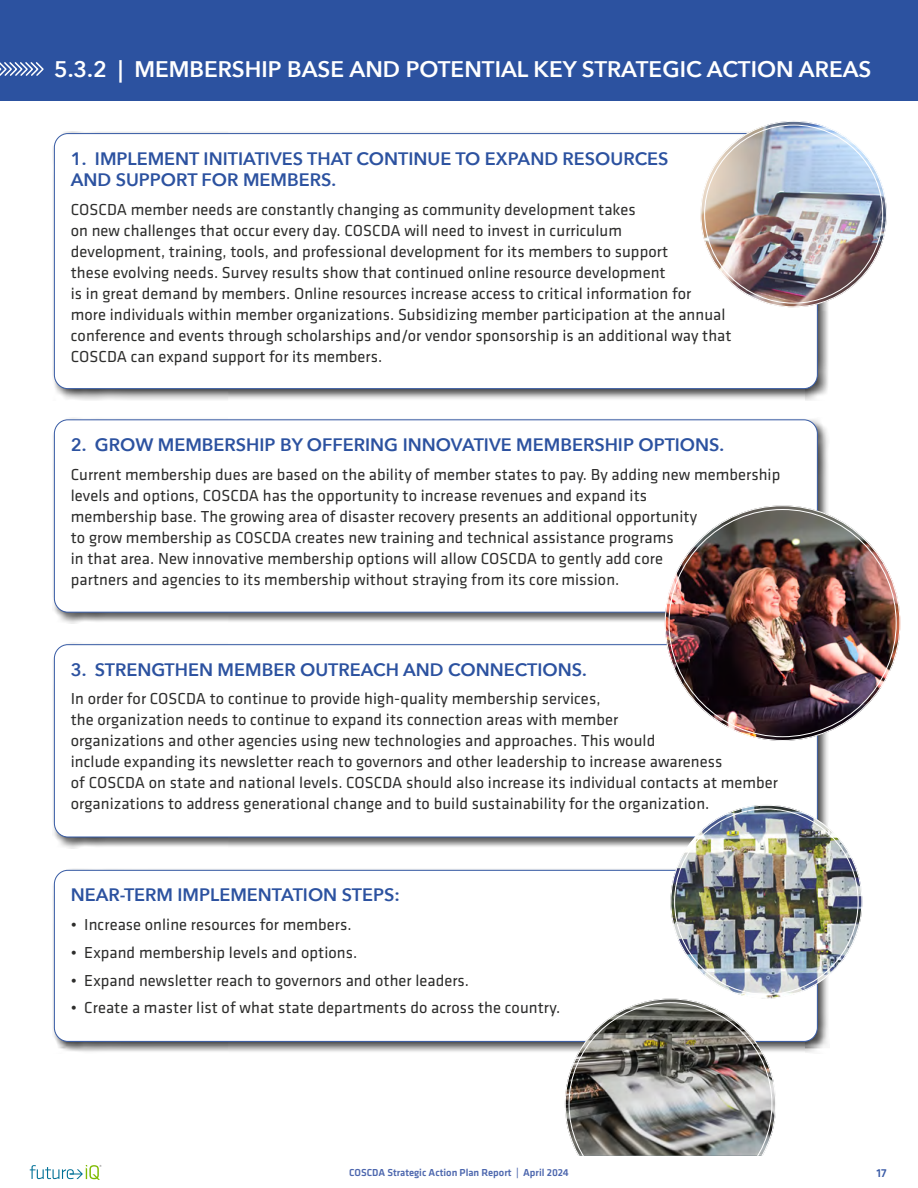
<style>
.page{position:relative;width:918px;height:1188px;background:#fff}
.page>*{position:absolute;margin:0;border:0;box-sizing:border-box;transform-origin:0 0}
.t1{font:600 22.5px "Avenir Next";color:#fff}
.t2{font:600 18px/21px "Avenir Next";color:#2c52a0}
.t3{font:16.5px/21px "Klavika";letter-spacing:.005em;color:#2d2d2c}
.t4{font:500 12px "Klavika";color:#395aa6}
.t5{font:500 10.5px "Klavika";color:#4d67ae}
</style>
<div class="page">
<div style="left:0;top:0;width:918px;height:101px;background:#2c52a0"></div>
<svg style="left:0;top:62px;width:44px;height:14px"></svg>
<div style="left:52px;top:131px;width:778px;height:270px;background:#000;opacity:.75"></div>
<div style="left:54px;top:134px;width:763px;height:255px;background:#fff;border-radius:14px"></div>
<div style="left:52px;top:417px;width:778px;height:207px;background:#000;opacity:.75"></div>
<div style="left:54px;top:420px;width:763px;height:192px;background:#fff;border-radius:14px"></div>
<div style="left:54px;top:419px;width:764px;height:194px;border:1px solid #2c52a0;border-radius:14px"></div>
<div style="left:52px;top:642px;width:778px;height:207px;background:#000;opacity:.75"></div>
<div style="left:54px;top:645px;width:763px;height:192px;background:#fff;border-radius:14px"></div>
<div style="left:52px;top:868px;width:778px;height:186px;background:#000;opacity:.75"></div>
<div style="left:54px;top:870px;width:763px;height:171px;background:#fff;border-radius:14px"></div>
<div style="left:54px;top:870px;width:764px;height:172px;border:1px solid #2c52a0;border-radius:14px"></div>
<img style="left:665px;top:505px;width:235px;height:236px;border-radius:118px">
<img style="left:670px;top:805px;width:192px;height:194px">
<img style="left:700px;top:121px;width:187px;height:186px;border-radius:93px">
<svg style="left:565px;top:999px;width:211px;height:157px;background:#908f8b"></svg>
<svg style="left:30px;top:1165px;width:71px;height:15px"></svg>
<h1 class="t1" style="left:54px;top:49px;width:819px">5.3.2 | MEMBERSHIP BASE AND POTENTIAL KEY STRATEGIC ACTION AREAS</h1>
<p class="t2" style="left:71px;top:147px;width:599px">1. IMPLEMENT INITIATIVES THAT CONTINUE TO EXPAND RESOURCES<br>AND SUPPORT FOR MEMBERS.</p>
<p class="t3" style="left:71px;top:198px;width:662px">COSCDA member needs are constantly changing as community development takes<br>on new challenges that occur every day. COSCDA will need to invest in curriculum<br>development, training, tools, and professional development for its members to support<br>these evolving needs. Survey results show that continued online resource development<br>is in great demand by members. Online resources increase access to critical information for<br>more individuals within member organizations. Subsidizing member participation at the annual conference and events through scholarships and/or vendor sponsorship is an additional way that COSCDA can expand support for its members.</p>
<p class="t2" style="left:71px;top:434px;width:655px">2. GROW MEMBERSHIP BY OFFERING INNOVATIVE MEMBERSHIP OPTIONS.</p>
<p class="t3" style="left:71px;top:463px;width:711px">Current membership dues are based on the ability of member states to pay. By adding new membership levels and options, COSCDA has the opportunity to increase revenues and expand its<br>membership base. The growing area of disaster recovery presents an additional opportunity<br>to grow membership as COSCDA creates new training and technical assistance programs<br>in that area. New innovative membership options will allow COSCDA to gently add core<br>partners and agencies to its membership without straying from its core mission.</p>
<p class="t2" style="left:71px;top:658px;width:518px">3. STRENGTHEN MEMBER OUTREACH AND CONNECTIONS.</p>
<p class="t3" style="left:71px;top:688px;width:709px">In order for COSCDA to continue to provide high-quality membership services,<br>the organization needs to continue to expand its connection areas with member<br>organizations and other agencies using new technologies and approaches. This would<br>include expanding its newsletter reach to governors and other leadership to increase awareness<br>of COSCDA on state and national levels. COSCDA should also increase its individual contacts at member organizations to address generational change and to build sustainability for the organization.</p>
<p class="t2" style="left:71px;top:884px;width:331px">NEAR-TERM IMPLEMENTATION STEPS:</p>
<p class="t3" style="left:71px;top:914px;width:282px">• Increase online resources for members.</p>
<p class="t3" style="left:71px;top:941px;width:288px">• Expand membership levels and options.</p>
<p class="t3" style="left:71px;top:969px;width:400px">• Expand newsletter reach to governors and other leaders.</p>
<p class="t3" style="left:71px;top:997px;width:491px">• Create a master list of what state departments do across the country.</p>
<p class="t5" style="left:349px;top:1166px;width:221px">COSCDA Strategic Action Plan Report | April 2024</p>
<p class="t4" style="left:876px;top:1165px;width:12px">17</p>
</div>
